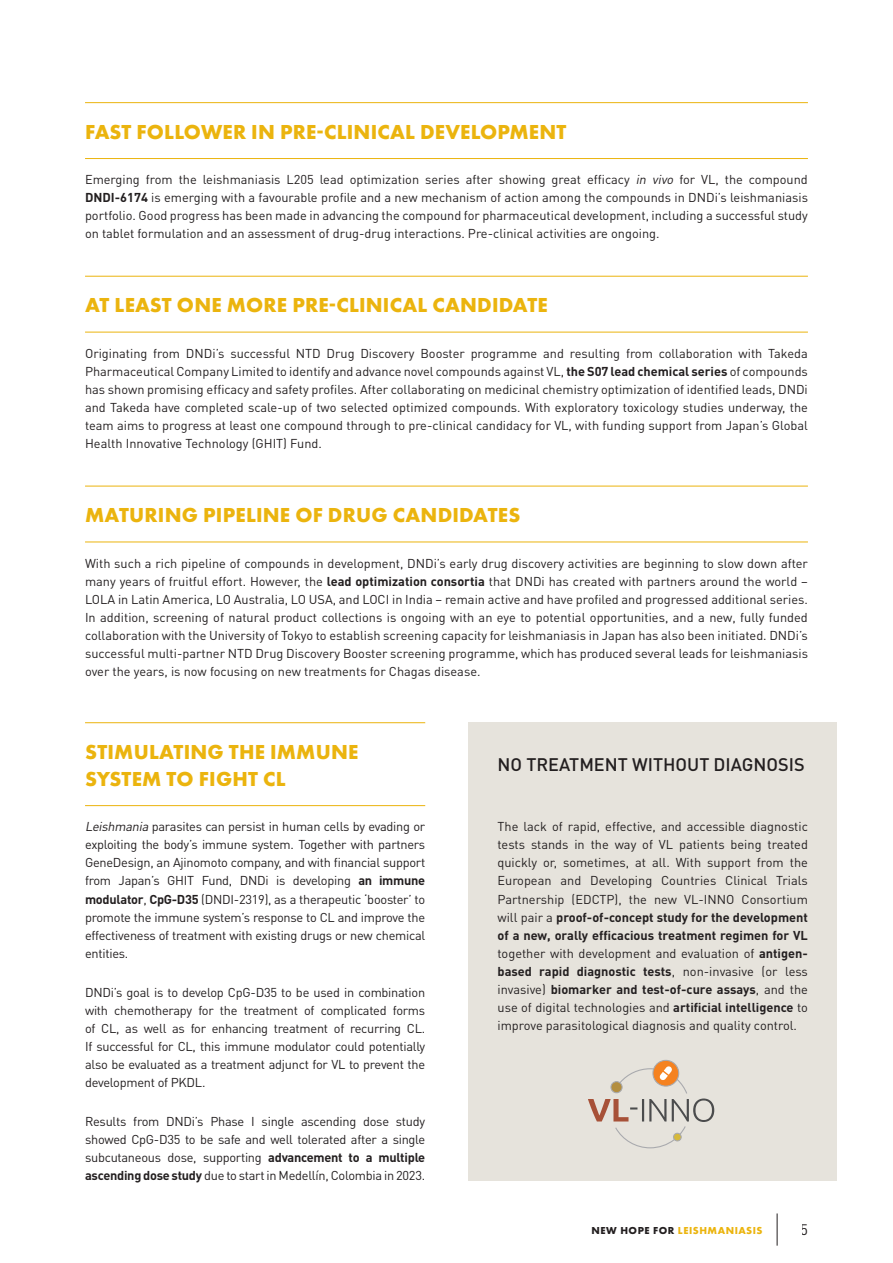
<style>
.page{position:relative;width:893px;height:1263px;background:#fff}
.page>*{position:absolute;margin:0;border:0;box-sizing:border-box;transform-origin:0 0}
.SUBTITLES{font:700 21px/27px "Futura PT";letter-spacing:.01em;color:#ebb40e}
.SUBTITLES-2{font:500 18px "DINOT";color:#231f20}
.t1{font:15px "DINOT";color:#231f20}
.BODY_SMALL{font:12.75px/18px "DINOT";letter-spacing:-.01em;color:#231f20;text-align:justify}
.t2{font:700 10.5px "Futura PT";letter-spacing:.05em;color:#ebb40e}
.s1{font-style:italic}
.s2{font-weight:700}
.s3{color:#231f20}
</style>
<div class="page">
<hr style="left:777px;top:1213px;width:1px;height:32px;background:#231f20">
<hr style="left:85px;top:276px;width:723px;height:1px;background:#ebb40e">
<hr style="left:85px;top:102px;width:723px;height:1px;background:#ebb40e">
<hr style="left:85px;top:158px;width:723px;height:1px;background:#ebb40e">
<hr style="left:85px;top:332px;width:723px;height:1px;background:#ebb40e">
<hr style="left:85px;top:486px;width:723px;height:1px;background:#ebb40e">
<hr style="left:85px;top:542px;width:723px;height:1px;background:#ebb40e">
<div style="left:468px;top:722px;width:368px;height:459px;background:#e6e3dc"></div>
<hr style="left:85px;top:805px;width:340px;height:1px;background:#ebb40e">
<hr style="left:85px;top:722px;width:340px;height:1px;background:#ebb40e">
<svg style="left:588px;top:1060px;width:126px;height:88px"></svg>
<p class="SUBTITLES" style="left:85px;top:118px;width:483px">FAST FOLLOWER IN PRE-CLINICAL DEVELOPMENT</p>
<p class="BODY_SMALL" style="left:85px;top:170px;width:724px">Emerging from the leishmaniasis L205 lead optimization series after showing great efficacy <span class="s1">in vivo</span> for VL, the compound <span class="s2">DNDI-6174</span> is emerging with a favourable profile and a new mechanism of action among the compounds in DNDi’s leishmaniasis portfolio. Good progress has been made in advancing the compound for pharmaceutical development, including a successful study on tablet formulation and an assessment of drug-drug interactions. Pre-clinical activities are ongoing.</p>
<p class="SUBTITLES" style="left:85px;top:291px;width:464px">AT LEAST ONE MORE PRE-CLINICAL CANDIDATE</p>
<p class="BODY_SMALL" style="left:85px;top:344px;width:724px">Originating from DNDi’s successful NTD Drug Discovery Booster programme and resulting from collaboration with Takeda Pharmaceutical Company Limited to identify and advance novel compounds against VL, <span class="s2">the S07 lead chemical series</span> of compounds has shown promising efficacy and safety profiles. After collaborating on medicinal chemistry optimization of identified leads, DNDi and Takeda have completed scale-up of two selected optimized compounds. With exploratory toxicology studies underway, the team aims to progress at least one compound through to pre-clinical candidacy for VL, with funding support from Japan’s Global Health Innovative Technology (GHIT) Fund.</p>
<p class="SUBTITLES" style="left:85px;top:501px;width:437px">MATURING PIPELINE OF DRUG CANDIDATES</p>
<p class="BODY_SMALL" style="left:85px;top:554px;width:724px">With such a rich pipeline of compounds in development, DNDi’s early drug discovery activities are beginning to slow down after many years of fruitful effort. However, the <span class="s2">lead optimization consortia</span> that DNDi has created with partners around the world – LOLA in Latin America, LO Australia, LO USA, and LOCI in India – remain active and have profiled and progressed additional series.<br>In addition, screening of natural product collections is ongoing with an eye to potential opportunities, and a new, fully funded collaboration with the University of Tokyo to establish screening capacity for leishmaniasis in Japan has also been initiated. DNDi’s successful multi-partner NTD Drug Discovery Booster screening programme, which has produced several leads for leishmaniasis over the years, is now focusing on new treatments for Chagas disease.</p>
<p class="SUBTITLES" style="left:85px;top:738px;width:275px">STIMULATING THE IMMUNE<br>SYSTEM TO FIGHT CL</p>
<p class="BODY_SMALL" style="left:85px;top:817px;width:342px"><span class="s1">Leishmania</span> parasites can persist in human cells by evading or exploiting the body’s immune system. Together with partners GeneDesign, an Ajinomoto company, and with financial support from Japan’s GHIT Fund, DNDi is developing <span class="s2">an immune modulator</span>, <span class="s2">CpG-D35</span> (DNDI-2319), as a therapeutic ‘booster’ to promote the immune system’s response to CL and improve the effectiveness of treatment with existing drugs or new chemical entities.</p>
<p class="BODY_SMALL" style="left:85px;top:983px;width:342px">DNDi’s goal is to develop CpG-D35 to be used in combination with chemotherapy for the treatment of complicated forms of CL, as well as for enhancing treatment of recurring CL.<br>If successful for CL, this immune modulator could potentially also be evaluated as a treatment adjunct for VL to prevent the development of PKDL.</p>
<p class="BODY_SMALL" style="left:85px;top:1112px;width:342px">Results from DNDi’s Phase I single ascending dose study showed CpG-D35 to be safe and well tolerated after a single subcutaneous dose, supporting <span class="s2">advancement to a multiple ascending dose study</span> due to start in Medellín, Colombia in 2023.</p>
<p class="SUBTITLES-2" style="left:498px;top:753px;width:309px">NO TREATMENT WITHOUT DIAGNOSIS</p>
<p class="BODY_SMALL" style="left:497px;top:817px;width:312px">The lack of rapid, effective, and accessible diagnostic tests stands in the way of VL patients being treated quickly or, sometimes, at all. With support from the European and Developing Countries Clinical Trials Partnership (EDCTP), the new VL-INNO Consortium will pair a <span class="s2">proof-of-concept study for the development of a new, orally efficacious treatment regimen for VL </span>together with development and evaluation of <span class="s2">antigen&shy;based rapid diagnostic tests</span>, non-invasive (or less invasive) <span class="s2">biomarker and test-of-cure assays</span>, and the use of digital technologies and <span class="s2">artificial intelligence</span> to improve parasitological diagnosis and quality control.</p>
<p class="t2" style="left:591px;top:1223px;width:173px"><span class="s3">NEW HOPE FOR</span> LEISHMANIASIS</p>
<p class="t1" style="left:801px;top:1220px;width:9px">5</p>
</div>
